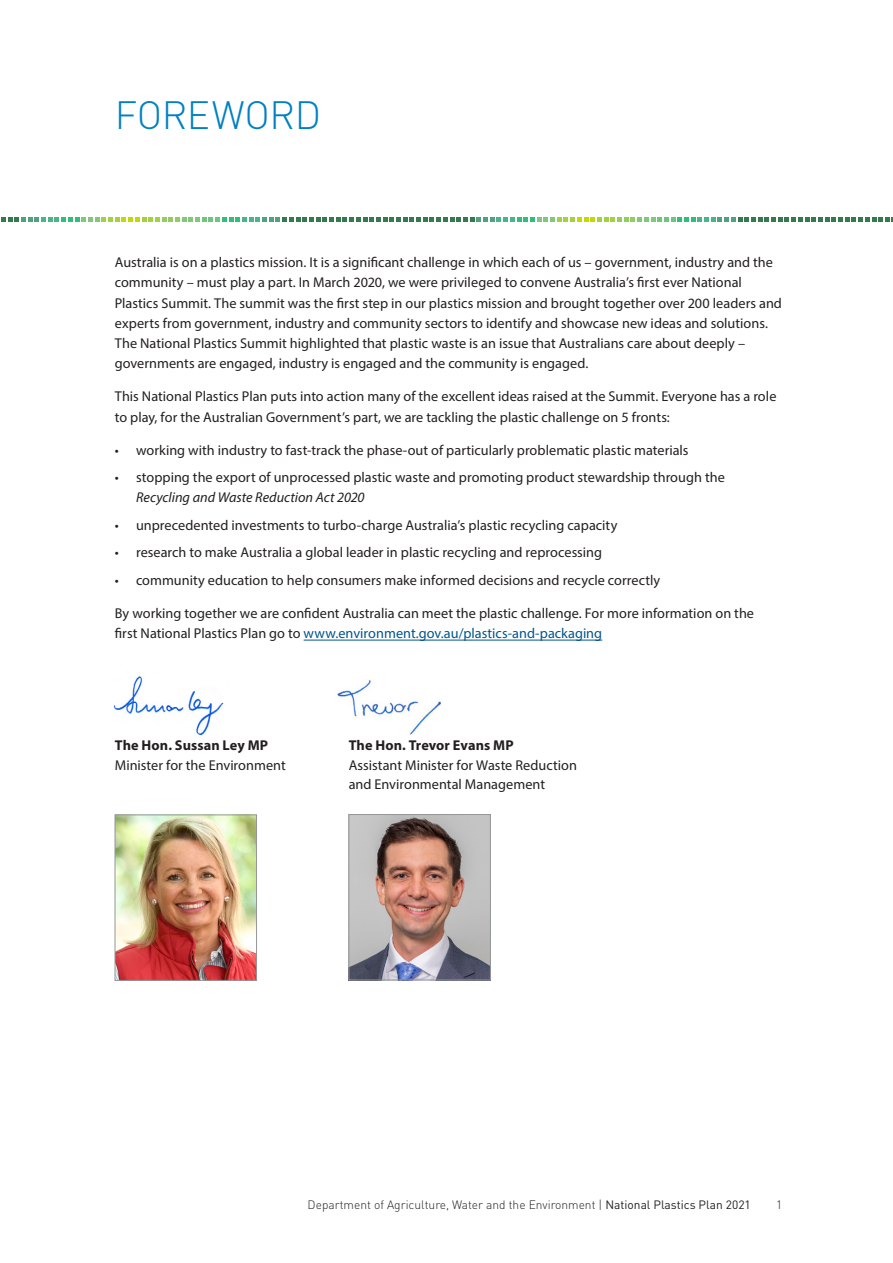
<style>
.page{position:relative;width:893px;height:1263px;background:#fff}
.page>*{position:absolute;margin:0;border:0;box-sizing:border-box;transform-origin:0 0}
._01__HEADING_1{font:300 39px "DIN";letter-spacing:-.01em;color:#0080c2}
._05__Body_text{font:14.25px/20.2px "Myriad Pro";color:#231f20}
._05c__DOT_POINTS{font:14.25px/20.2px "Myriad Pro";color:#231f20}
.t1{font:300 12px "DIN";color:#231f20}
.s1{font-style:italic}
.s2{color:#00558c}
.s3{font-weight:700}
.s4{font-weight:400}
</style>
<div class="page">
<img style="left:113px;top:676px;width:111px;height:60px">
<img style="left:338px;top:680px;width:103px;height:55px">
<hr style="left:304px;top:640px;width:298px;height:1px;background:#00558c">
<img style="left:117px;top:817px;width:138px;height:161px">
<div style="left:115px;top:815px;width:142px;height:165px;border:1px solid #949698"></div>
<img style="left:351px;top:816px;width:138px;height:162px">
<div style="left:349px;top:814px;width:142px;height:166px;border:1px solid #949698"></div>
<svg style="left:1px;top:217px;width:892px;height:5px"></svg>
<p class="_01__HEADING_1" style="left:115px;top:91px;width:208px">FOREWORD</p>
<p class="_05__Body_text" style="left:115px;top:252px;width:669px">Australia is on a plastics mission. It is a significant challenge in which each of us – government, industry and the community – must play a part. In March 2020, we were privileged to convene Australia’s first ever National Plastics Summit. The summit was the first step in our plastics mission and brought together over 200 leaders and experts from government, industry and community sectors to identify and showcase new ideas and solutions.<br>The National Plastics Summit highlighted that plastic waste is an issue that Australians care about deeply – governments are engaged, industry is engaged and the community is engaged.</p>
<p class="_05__Body_text" style="left:115px;top:386px;width:663px">This National Plastics Plan puts into action many of the excellent ideas raised at the Summit. Everyone has a role to play, for the Australian Government’s part, we are tackling the plastic challenge on 5 fronts:</p>
<p class="_05c__DOT_POINTS" style="left:115px;top:439px;width:575px">• working with industry to fast-track the phase-out of particularly problematic plastic materials</p>
<p class="_05c__DOT_POINTS" style="left:136px;top:467px;width:590px;text-indent:-21px">• stopping the export of unprocessed plastic waste and promoting product stewardship through the<br><span class="s1">Recycling and Waste Reduction Act 2020</span></p>
<p class="_05c__DOT_POINTS" style="left:115px;top:515px;width:504px">• unprecedented investments to turbo-charge Australia’s plastic recycling capacity</p>
<p class="_05c__DOT_POINTS" style="left:115px;top:542px;width:489px">• research to make Australia a global leader in plastic recycling and reprocessing</p>
<p class="_05c__DOT_POINTS" style="left:115px;top:570px;width:547px">• community education to help consumers make informed decisions and recycle correctly</p>
<p class="_05__Body_text" style="left:115px;top:603px;width:641px">By working together we are confident Australia can meet the plastic challenge. For more information on the first National Plastics Plan go to <span class="s2">www.environment.gov.au/plastics-and-packaging</span></p>
<p class="_05__Body_text" style="left:115px;top:736px;width:172px;line-height:19.5px"><span class="s3">The Hon. Sussan Ley MP<br></span>Minister for the Environment</p>
<p class="_05__Body_text" style="left:349px;top:736px;width:230px;line-height:19.5px"><span class="s3">The Hon. Trevor Evans MP<br></span>Assistant Minister for Waste Reduction and Environmental Management</p>
<p class="t1" style="left:308px;top:1197px;width:445px">Department of Agriculture, Water and the Environment | <span class="s4">National Plastics Plan 2021</span></p>
<p class="t1" style="left:776px;top:1197px;width:8px">1</p>
</div>
